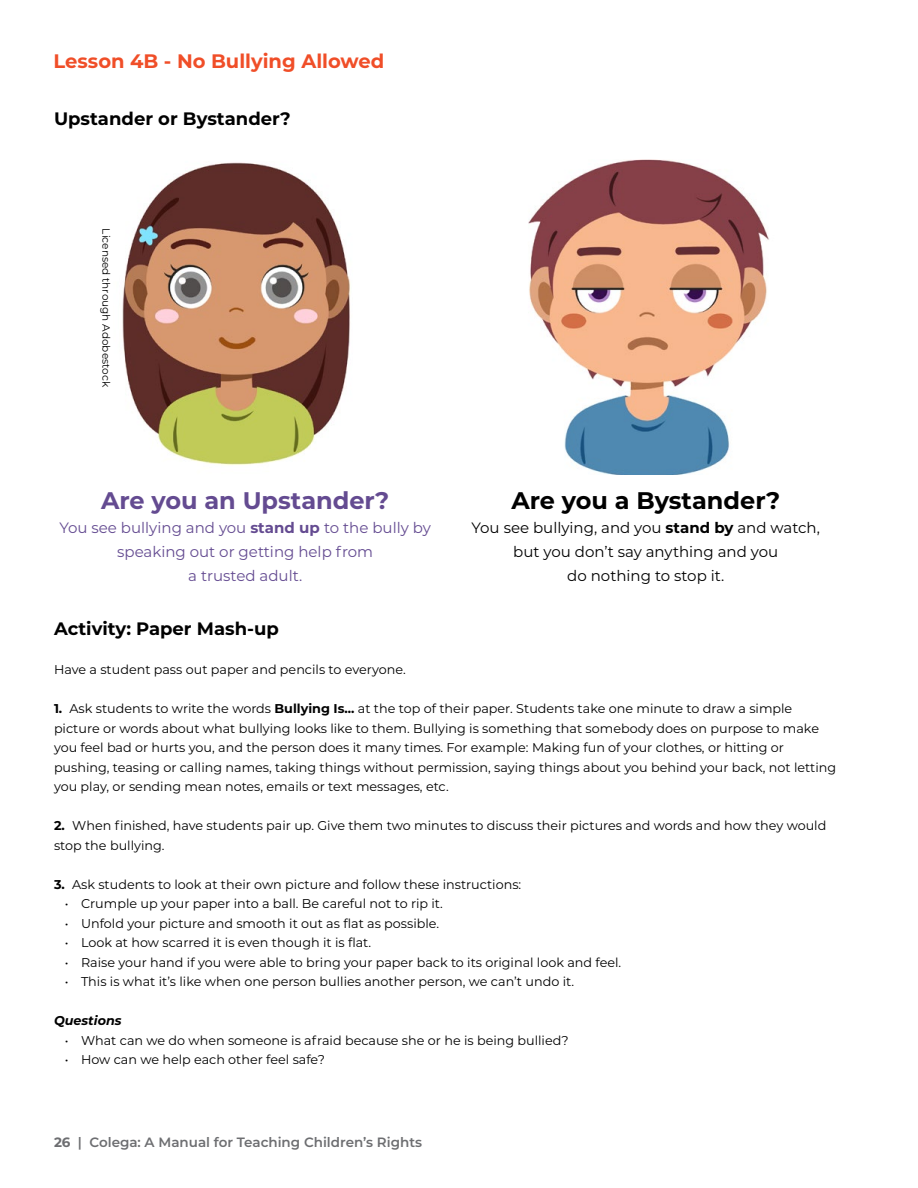
<style>
.page{position:relative;width:918px;height:1188px;background:#fff}
.page>*{position:absolute;margin:0;border:0;box-sizing:border-box;transform-origin:0 0}
.t1{font:700 24px "Montserrat";color:#644b91}
.t2{font:700 24px "Montserrat";color:#000}
.t3{font:700 19.5px "Montserrat";color:#f04e28}
.t4{font:700 18px "Montserrat";color:#000}
.t5{font:15px/24px "Montserrat";color:#000;text-align:center}
.t6{font:15px/24px "Montserrat";color:#644b91;text-align:center}
.t7{font:600 13.5px "Montserrat";color:#6d6e71}
.t8{font:12.75px/19.5px "Montserrat";color:#000}
.t9{font:italic 700 12.75px "Montserrat";color:#000}
.t10{font:10.5px "Montserrat";color:#000}
.s1{font-weight:700}
</style>
<div class="page">
<img style="left:122px;top:162px;width:228px;height:304px">
<img style="left:528px;top:159px;width:241px;height:315px">
<h2 class="t3" style="left:54px;top:47px;width:332px">Lesson 4B - No Bullying Allowed</h2>
<h3 class="t4" style="left:54px;top:106px;width:238px">Upstander or Bystander?</h3>
<p class="t10" style="left:113px;top:228px;width:160px;rotate:90deg">Licensed through Adobestock</p>
<h1 class="t1" style="left:101px;top:483px;width:290px">Are you an Upstander?</h1>
<p class="t6" style="left:60px;top:515px;width:373px">You see bullying and you <span class="s1">stand up</span> to the bully by speaking out or getting help from<br>a trusted adult.</p>
<h1 class="t2" style="left:511px;top:483px;width:270px">Are you a Bystander?</h1>
<p class="t5" style="left:472px;top:515px;width:350px">You see bullying, and you <span class="s1">stand by</span> and watch, but you don’t say anything and you<br>do nothing to stop it.</p>
<h3 class="t4" style="left:54px;top:616px;width:226px">Activity: Paper Mash-up</h3>
<p class="t8" style="left:54px;top:659px;width:353px">Have a student pass out paper and pencils to everyone.</p>
<p class="t8" style="left:54px;top:698px;width:784px"><span class="s1">1.</span> Ask students to write the words <span class="s1">Bullying Is...</span> at the top of their paper. Students take one minute to draw a simple picture or words about what bullying looks like to them. Bullying is something that somebody does on purpose to make you feel bad or hurts you, and the person does it many times. For example: Making fun of your clothes, or hitting or pushing, teasing or calling names, taking things without permission, saying things about you behind your back, not letting you play, or sending mean notes, emails or text messages, etc.</p>
<p class="t8" style="left:54px;top:815px;width:774px"><span class="s1">2.</span> When finished, have students pair up. Give them two minutes to discuss their pictures and words and how they would stop the bullying.</p>
<p class="t8" style="left:54px;top:874px;width:469px"><span class="s1">3.</span> Ask students to look at their own picture and follow these instructions:</p>
<p class="t8" style="left:65px;top:893px;width:380px">• Crumple up your paper into a ball. Be careful not to rip it.</p>
<p class="t8" style="left:65px;top:913px;width:376px">• Unfold your picture and smooth it out as flat as possible.</p>
<p class="t8" style="left:65px;top:932px;width:308px">• Look at how scarred it is even though it is flat.</p>
<p class="t8" style="left:65px;top:952px;width:558px">• Raise your hand if you were able to bring your paper back to its original look and feel.</p>
<p class="t8" style="left:65px;top:971px;width:511px">• This is what it’s like when one person bullies another person, we can’t undo it.</p>
<p class="t9" style="left:54px;top:1011px;width:69px">Questions</p>
<p class="t8" style="left:65px;top:1030px;width:505px">• What can we do when someone is afraid because she or he is being bullied?</p>
<p class="t8" style="left:65px;top:1049px;width:262px">• How can we help each other feel safe?</p>
<p class="t7" style="left:54px;top:1133px;width:370px"><span class="s1">26</span> | Colega: A Manual for Teaching Children’s Rights</p>
</div>
